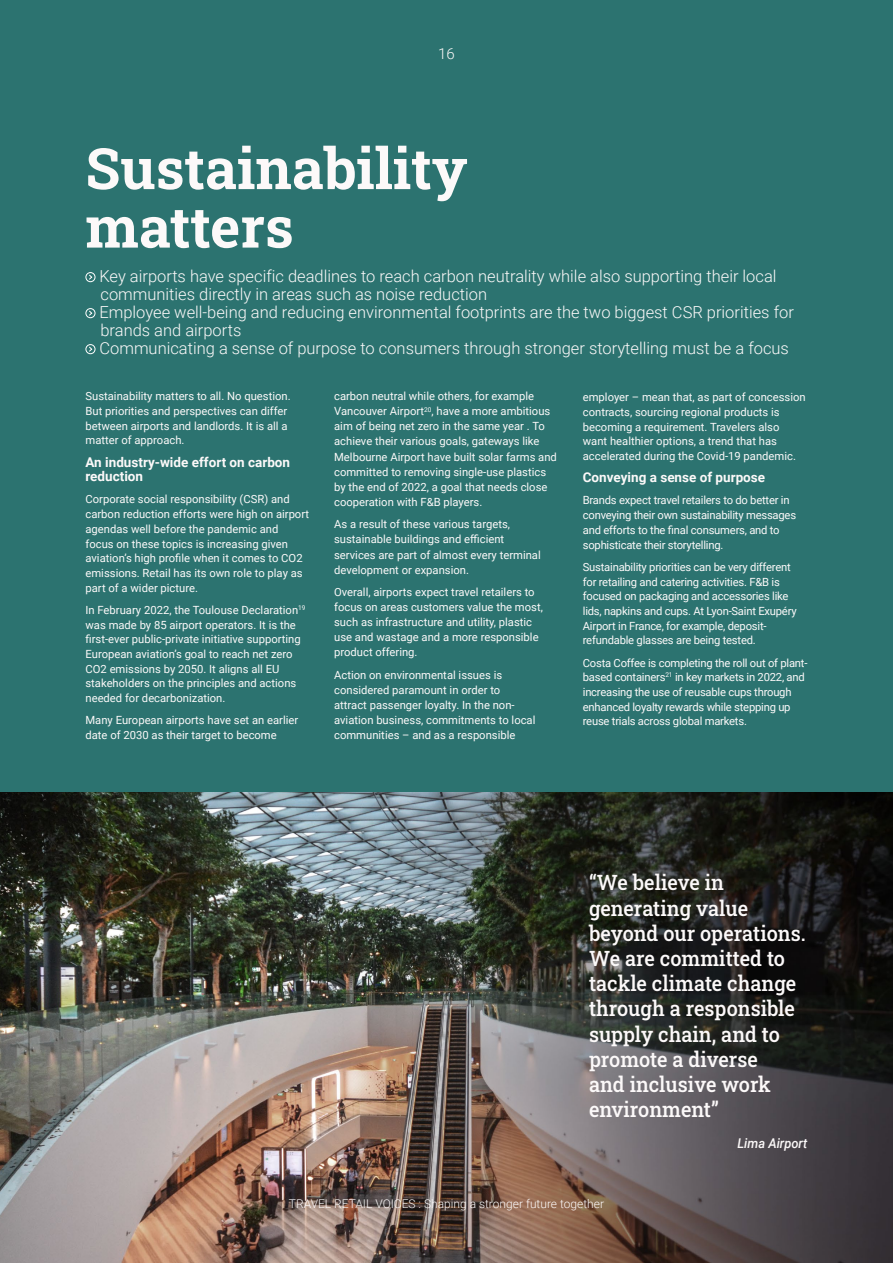
<style>
.page{position:relative;width:893px;height:1263px;background:#2c7370}
.page>*{position:absolute;margin:0;border:0;box-sizing:border-box;transform-origin:0 0}
.t1{font:57px/58.5px "Roboto Slab";color:#fcf9f9}
.t2{font:21px/25.2px "Roboto Slab";color:#fcf9f9;scale:.95 1}
.t3{font:300 16.5px/18px "Roboto";color:#fcf9f9}
.t4{font:300 15px "Roboto";color:#fcf9f9}
.t5{font:700 13.5px/14.7px "Roboto";color:#fcf9f9}
.t6{font:italic 500 13.5px "Roboto";color:#fcf9f9;scale:.95 1}
.t7{font:300 12px "Roboto";color:#fcf9f9}
.t8{font:11.25px/14.7px "Roboto";color:#fcf9f9}
.t9{font:11.25px/14.7px "Roboto";letter-spacing:-.02em;color:#fcf9f9}
</style>
<div class="page">
<img style="left:0;top:792px;width:893px;height:471px">
<div style="left:86px;top:272px;width:9px;height:10px;border:1px solid #fff;border-radius:50%"></div>
<svg style="left:88px;top:274px;width:5px;height:6px"></svg>
<div style="left:86px;top:308px;width:9px;height:10px;border:1px solid #fff;border-radius:50%"></div>
<svg style="left:88px;top:310px;width:5px;height:6px"></svg>
<div style="left:86px;top:344px;width:9px;height:10px;border:1px solid #fff;border-radius:50%"></div>
<svg style="left:88px;top:346px;width:5px;height:6px"></svg>
<h3 class="t4" style="left:438px;top:44px;width:18px">16</h3>
<h1 class="t1" style="left:86px;top:138px;width:383px">Sustainability matters</h1>
<p class="t3" style="left:99px;top:267px;width:696px">Key airports have specific deadlines to reach carbon neutrality while also supporting their local communities directly in areas such as noise reduction<br>Employee well-being and reducing environmental footprints are the two biggest CSR priorities for brands and airports<br>Communicating a sense of purpose to consumers through stronger storytelling must be a focus</p>
<p class="t8" style="left:86px;top:388px;width:207px">Sustainability matters to all. No question.<br>But priorities and perspectives can differ between airports and landlords. It is all a matter of approach.</p>
<p class="t5" style="left:86px;top:454px;width:206px">An industry-wide effort on carbon reduction</p>
<p class="t8" style="left:86px;top:492px;width:225px">Corporate social responsibility (CSR) and carbon reduction efforts were high on airport agendas well before the pandemic and focus on these topics is increasing given aviation’s high profile when it comes to CO2 emissions. Retail has its own role to play as part of a wider picture.</p>
<p class="t8" style="left:85px;top:602px;width:222px">In February 2022, the Toulouse Declaration<sup>19 </sup>was made by 85 airport operators. It is the first-ever public-private initiative supporting European aviation’s goal to reach net zero CO2 emissions by 2050. It aligns all EU stakeholders on the principles and actions needed for decarbonization.</p>
<p class="t8" style="left:85px;top:712px;width:214px">Many European airports have set an earlier date of 2030 as their target to become</p>
<p class="t8" style="left:334px;top:388px;width:224px">carbon neutral while others, for example Vancouver Airport<sup>20</sup>, have a more ambitious aim of being net zero in the same year . To achieve their various goals, gateways like Melbourne Airport have built solar farms and committed to removing single-use plastics by the end of 2022, a goal that needs close cooperation with F&amp;B players.</p>
<p class="t8" style="left:334px;top:516px;width:208px">As a result of these various targets, sustainable buildings and efficient services are part of almost every terminal development or expansion.</p>
<p class="t8" style="left:334px;top:584px;width:210px;line-height:15.1px">Overall, airports expect travel retailers to focus on areas customers value the most, such as infrastructure and utility, plastic use and wastage and a more responsible product offering.</p>
<p class="t8" style="left:334px;top:667px;width:203px;line-height:15.1px">Action on environmental issues is considered paramount in order to attract passenger loyalty. In the non&shy;aviation business, commitments to local communities – and as a responsible</p>
<p class="t8" style="left:583px;top:389px;width:224px">employer – mean that, as part of concession contracts, sourcing regional products is becoming a requirement. Travelers also want healthier options, a trend that has accelerated during the Covid-19 pandemic.</p>
<p class="t5" style="left:583px;top:470px;width:184px">Conveying a sense of purpose</p>
<p class="t9" style="left:583px;top:493px;width:215px">Brands expect travel retailers to do better in conveying their own sustainability messages and efforts to the final consumers, and to sophisticate their storytelling.</p>
<p class="t9" style="left:583px;top:559px;width:215px">Sustainability priorities can be very different for retailing and catering activities. F&amp;B is focused on packaging and accessories like lids, napkins and cups. At Lyon-Saint Exupéry Airport in France, for example, deposit&shy;refundable glasses are being tested.</p>
<p class="t9" style="left:583px;top:655px;width:226px">Costa Coffee is completing the roll out of plant&shy;based containers<sup>21</sup> in key markets in 2022, and increasing the use of reusable cups through enhanced loyalty rewards while stepping up reuse trials across global markets.</p>
<h2 class="t2" style="left:589px;top:870px;width:230px">“We believe in generating value beyond our operations.<br>We are committed to tackle climate change through a responsible supply chain, and to promote a diverse<br>and inclusive work environment”</h2>
<p class="t6" style="left:737px;top:1133px;width:75px">Lima Airport</p>
<p class="t7" style="left:289px;top:1195px;width:317px">TRAVEL RETAIL VOICES : Shaping a stronger future together</p>
</div>
